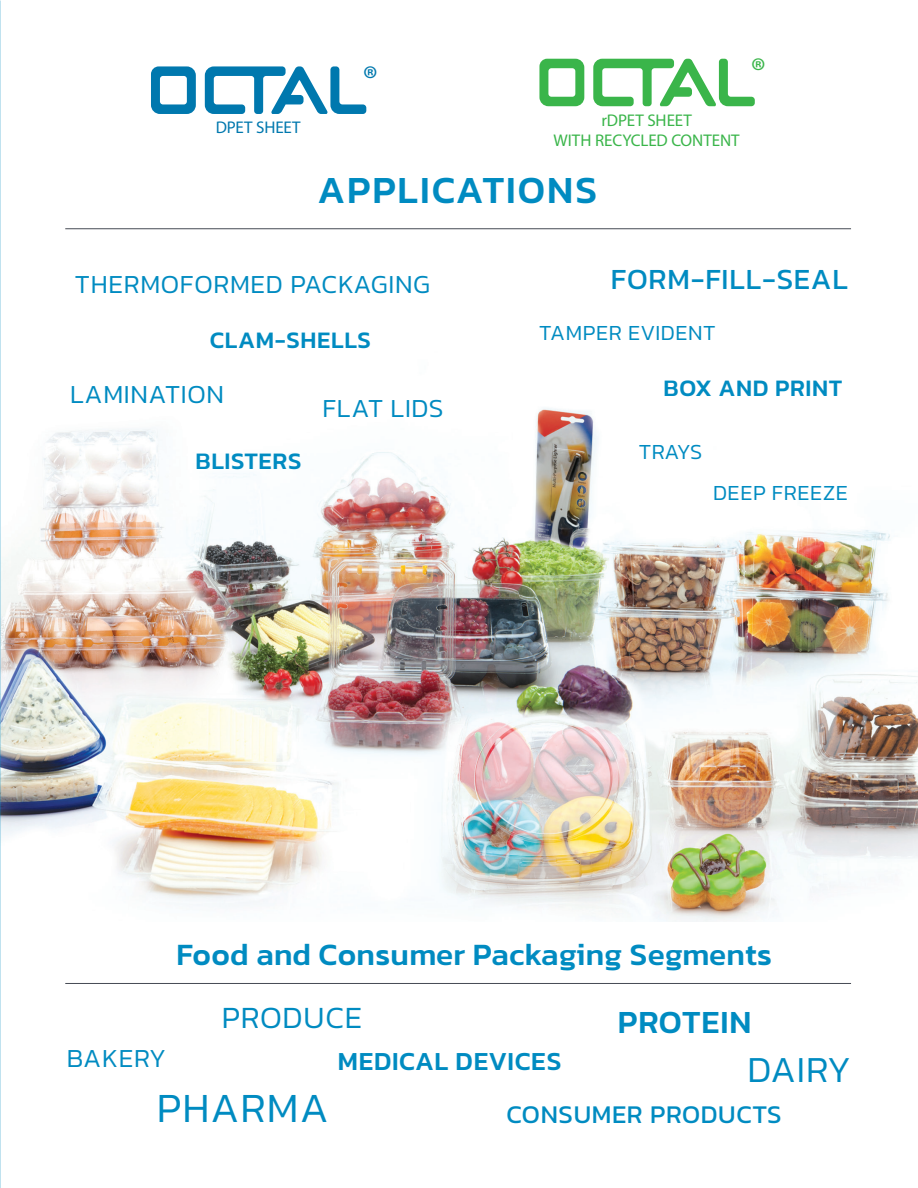
<style>
.page{position:relative;width:918px;height:1188px;background:#fff}
.page>*{position:absolute;margin:0;border:0;box-sizing:border-box;transform-origin:0 0}
.Body_Header{font:300 42.15px "Kanit";letter-spacing:.025em;color:#008bc1}
.Page_Header{font:500 39px "Kanit";letter-spacing:.05em;color:#008bc1}
.Body_Header-2{font:300 37.35px "Kanit";letter-spacing:-.005em;color:#008bc1}
.t1{font:36px "Myriad Pro";color:#0078ae}
.t2{font:36px "Myriad Pro";color:#3ab54a}
.Body_Header-3{font:500 32.85px "Kanit";letter-spacing:.025em;color:#008bc1}
.Intro_Tect{font:500 31.5px "Kanit";letter-spacing:.01em;color:#008bc1}
.Body_Header-4{font:300 31.35px "Kanit";letter-spacing:.025em;color:#008bc1}
.Body_Header-5{font:29.7px "Kanit";letter-spacing:.025em;color:#008bc1}
.Body_Header-6{font:300 26.4px "Kanit";letter-spacing:.025em;color:#008bc1}
.Body_Header-7{font:500 26.4px "Kanit";letter-spacing:.025em;color:#008bc1}
.Body_Header-8{font:25.95px "Kanit";letter-spacing:.025em;color:#008bc1}
.Body_Header-9{font:500 24px "Kanit";letter-spacing:.025em;color:#008bc1}
.Body_Header-10{font:300 21.9px "Kanit";letter-spacing:.025em;color:#008bc1}
.t3{font:16.95px "Myriad Pro";letter-spacing:-.005em;color:#3ab54a}
.t4{font:16.95px "Myriad Pro";letter-spacing:-.005em;color:#0078ae}
</style>
<div class="page">
<img style="left:1px;top:408px;width:917px;height:514px">
<hr style="left:917px;top:0;width:1px;height:454px;background:#3ab54a">
<svg style="left:0;top:155px;width:1px;height:1033px"></svg>
<svg style="left:151px;top:66px;width:45px;height:48px"></svg>
<svg style="left:205px;top:66px;width:161px;height:48px"></svg>
<svg style="left:539px;top:59px;width:45px;height:47px"></svg>
<svg style="left:593px;top:59px;width:162px;height:47px"></svg>
<hr style="left:65px;top:228px;width:786px;height:1px;background:#464b54">
<hr style="left:65px;top:983px;width:786px;height:1px;background:#464b54">
<p class="t4" style="left:216px;top:117px;width:86px">DPET SHEET</p>
<p class="t1" style="left:363px;top:57px;width:17px">®</p>
<p class="t2" style="left:751px;top:49px;width:17px">®</p>
<p class="t3" style="left:601px;top:109px;width:92px">rDPET SHEET</p>
<p class="t3" style="left:554px;top:130px;width:188px">WITH RECYCLED CONTENT</p>
<p class="Page_Header" style="left:317px;top:161px;width:281px">APPLICATIONS</p>
<p class="Body_Header-6" style="left:75px;top:266px;width:357px">THERMOFORMED PACKAGING</p>
<p class="Body_Header-9" style="left:210px;top:322px;width:163px">CLAM-SHELLS</p>
<p class="Body_Header-5" style="left:611px;top:257px;width:239px">FORM-FILL-SEAL</p>
<p class="Body_Header-10" style="left:539px;top:317px;width:178px">TAMPER EVIDENT</p>
<p class="Body_Header-6" style="left:70px;top:376px;width:156px">LAMINATION</p>
<p class="Body_Header-9" style="left:664px;top:370px;width:180px">BOX AND PRINT</p>
<p class="Body_Header-6" style="left:322px;top:390px;width:122px">FLAT LIDS</p>
<p class="Body_Header-9" style="left:195px;top:443px;width:107px">BLISTERS</p>
<p class="Body_Header-10" style="left:639px;top:437px;width:65px">TRAYS</p>
<p class="Body_Header-10" style="left:713px;top:477px;width:137px">DEEP FREEZE</p>
<p class="Body_Header-6" style="left:67px;top:1040px;width:101px">BAKERY</p>
<p class="Intro_Tect" style="left:177px;top:931px;width:597px">Food and Consumer Packaging Segments</p>
<p class="Body_Header-4" style="left:222px;top:995px;width:142px">PRODUCE</p>
<p class="Body_Header-3" style="left:618px;top:998px;width:135px">PROTEIN</p>
<p class="Body_Header-2" style="left:748px;top:1044px;width:105px">DAIRY</p>
<p class="Body_Header-7" style="left:338px;top:1042px;width:225px">MEDICAL DEVICES</p>
<p class="Body_Header" style="left:157px;top:1079px;width:173px">PHARMA</p>
<p class="Body_Header-8" style="left:506px;top:1096px;width:277px">CONSUMER PRODUCTS</p>
</div>
